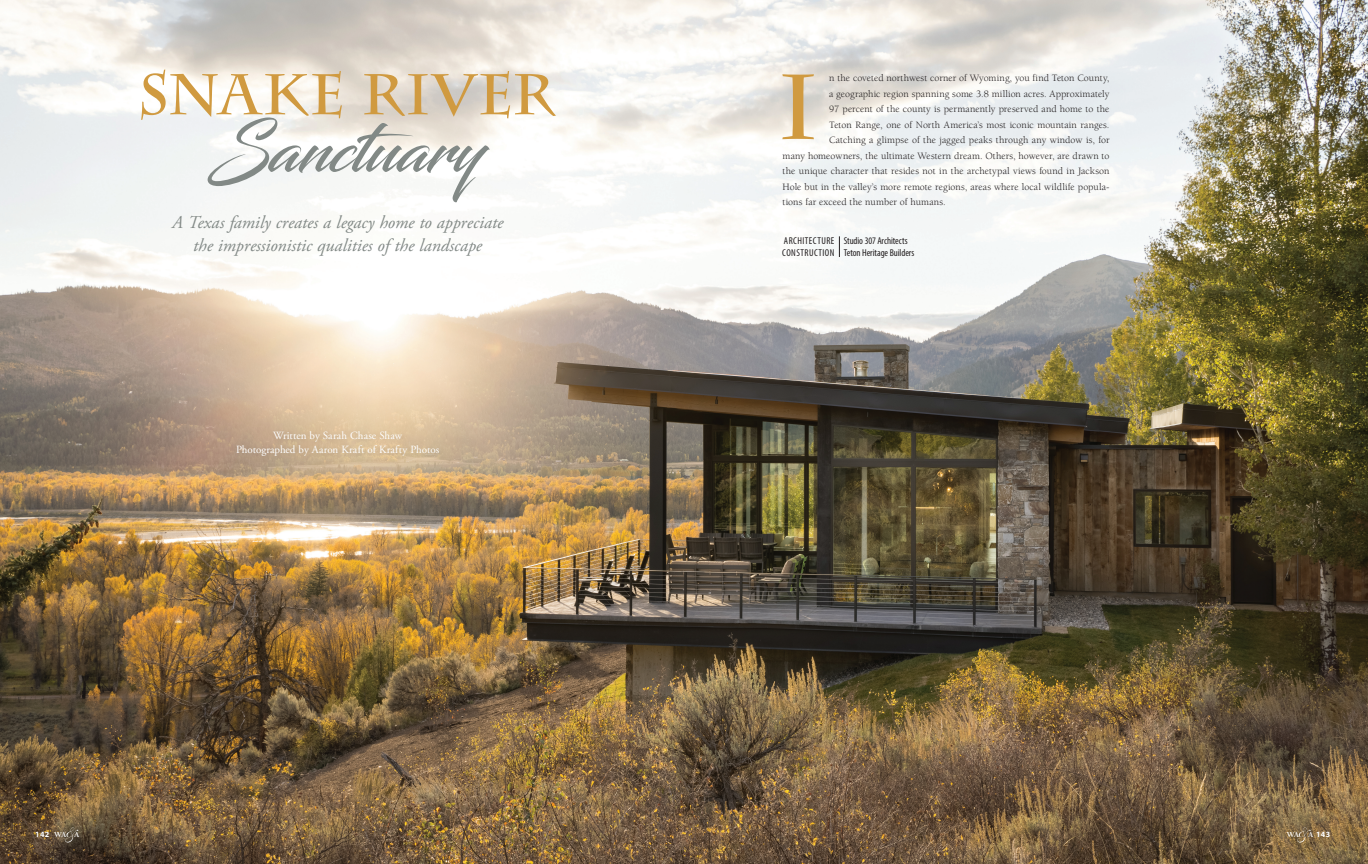
<style>
.page{position:relative;width:1368px;height:864px;background:#fff}
.page>*{position:absolute;margin:0;border:0;box-sizing:border-box;transform-origin:0 0}
.t1{font:700 91.7px "Charlemagne Std";color:#d09a40}
.t2{font:66px "Blacksword";letter-spacing:-.01em;color:#828986}
.t3{font:700 57.1px "Charlemagne Std";letter-spacing:.02em;color:#d09a40}
.t4{font:italic 18px/23px "Adobe Garamond Pro";color:#828986;text-align:center}
.t5{font:11px/14px "Adobe Garamond Pro";letter-spacing:.005em;color:#fff;text-align:center}
.t6{font:10px "Berkeley Pro";letter-spacing:.005em;color:#231f20}
.t7{font:condensed 10px/12px "Myriad Pro";color:#231f20}
.t8{font:condensed 10px/12px "Myriad Pro";letter-spacing:.045em;color:#231f20}
.t9{font:700 8px "Myriad Pro";color:#fff}
.t10{font:700 7.9px "Berkeley Pro";color:#fff}
.s1{font-family:"Berkeley Pro";font-size:7.9px}
.s2{font-family:"Myriad Pro";font-size:8px}
</style>
<div class="page">
<img style="left:0;top:0;width:1368px;height:864px">
<svg style="left:65px;top:827px;width:13px;height:15px"></svg>
<svg style="left:1297px;top:827px;width:14px;height:15px"></svg>
<svg style="left:839px;top:236px;width:1px;height:21px"></svg>
<div style="left:234px;top:428px;width:212px;height:35px;background:#231f20;opacity:.15"></div>
<h3 class="t3" style="left:138px;top:61px;width:419px">SNAKE RIVER</h3>
<h2 class="t2" style="left:208px;top:110px;width:276px">Sanctuary</h2>
<h3 class="t4" style="left:172px;top:211px;width:333px">A Texas family creates a legacy home to appreciate the impressionistic qualities of the landscape</h3>
<p class="t5" style="left:236px;top:429px;width:205px">Written by Sarah Chase Shaw<br>Photographed by Aaron Kraft of Krafty Photos</p>
<p class="t6" style="left:829px;top:73px;width:282px">n the coveted northwest corner of Wyoming, you find Teton County,</p>
<p class="t6" style="left:829px;top:88px;width:282px">a geographic region spanning some 3.8 million acres. Approximately</p>
<p class="t6" style="left:829px;top:104px;width:282px">97 percent of the county is permanently preserved and home to the</p>
<p class="t6" style="left:829px;top:119px;width:282px">Teton Range, one of North America’s most iconic mountain ranges.</p>
<p class="t6" style="left:829px;top:135px;width:282px">Catching a glimpse of the jagged peaks through any window is, for</p>
<p class="t6" style="left:783px;top:150px;width:328px">many homeowners, the ultimate Western dream. Others, however, are drawn to</p>
<p class="t6" style="left:783px;top:166px;width:328px">the unique character that resides not in the archetypal views found in Jackson</p>
<p class="t6" style="left:783px;top:181px;width:328px">Hole but in the valley’s more remote regions, areas where local wildlife popula-</p>
<p class="t6" style="left:783px;top:197px;width:165px">tions far exceed the number of humans.</p>
<h1 class="t1" style="left:778px;top:54px;width:42px">I</h1>
<p class="t8" style="left:782px;top:235px;width:54px">ARCHITECTURE<br>CONSTRUCTION</p>
<p class="t7" style="left:844px;top:235px;width:72px">Studio 307 Architects<br>Teton Heritage Builders</p>
<p class="t9" style="left:35px;top:829px;width:46px">142 <span class="s1">WA A</span></p>
<p class="t10" style="left:1287px;top:830px;width:45px">WA A <span class="s2">143</span></p>
</div>
